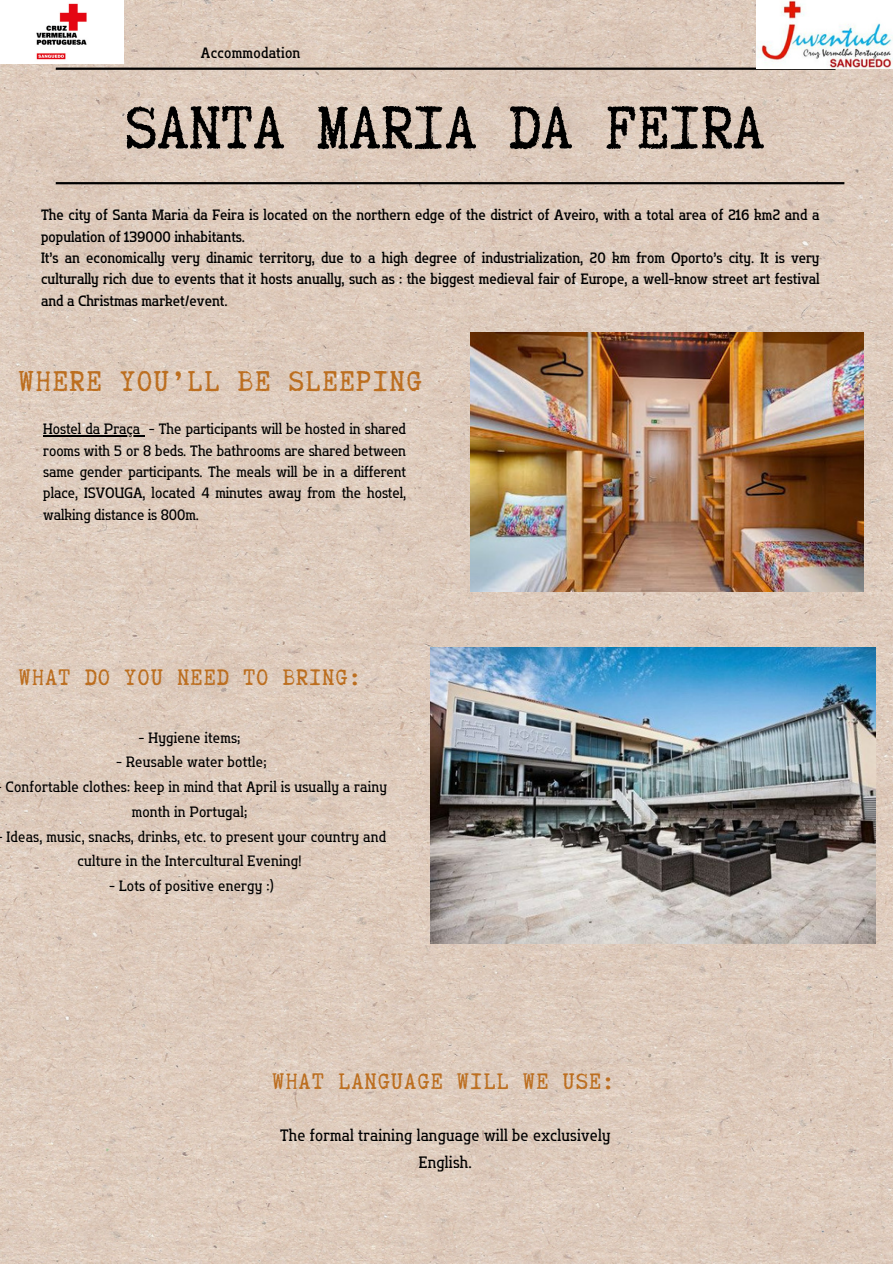
<style>
.page{position:relative;width:893px;height:1264px;background:#fff}
.page>*{position:absolute;margin:0;border:0;box-sizing:border-box;transform-origin:0 0}
.t1{font:72px "Truetypewriter Polygl OTT";color:#000}
.t2{font:34.05px "Truetypewriter Polygl OTT";letter-spacing:.05em;color:#bc6e1f}
.t3{font:26.7px "Truetypewriter Polygl OTT";letter-spacing:.05em;color:#bc6e1f}
.t4{font:16.5px/27px "Flatory Slab 400 Semi Cond";letter-spacing:.015em;color:#000;text-align:center}
.t5{font:15px/21.3px "Flatory Slab 400 Semi Cond";letter-spacing:.015em;color:#000}
.t6{font:15px/21.3px "Flatory Slab 500 Semi Cond";color:#000}
</style>
<div class="page">
<img style="left:0;top:0;width:892px;height:1263px">
<hr style="left:56px;top:182px;width:788px;height:2px;background:#000">
<hr style="left:56px;top:68px;width:779px;height:2px;background:#000">
<img style="left:430px;top:647px;width:444px;height:296px">
<img style="left:470px;top:333px;width:393px;height:258px">
<img style="left:756px;top:0;width:136px;height:69px">
<img style="left:0;top:0;width:124px;height:63px">
<hr style="left:43px;top:435px;width:97px;height:1px;background:#000">
<p class="t6" style="left:201px;top:42px;width:101px">Accommodation</p>
<p class="t1" style="left:125px;top:90px;width:641px">SANTA MARIA DA FEIRA</p>
<p class="t6" style="left:41px;top:204px;width:779px">The city of Santa Maria da Feira is located on the northern edge of the district of Aveiro, with a total area of 216 km2 and a population of 139000 inhabitants.</p>
<p class="t6" style="left:41px;top:247px;width:779px;text-align:justify">It’s an economically very dinamic territory, due to a high degree of industrialization, 20 km from Oporto’s city. It is very culturally rich due to events that it hosts anually, such as : the biggest medieval fair of Europe, a well-know street art festival and a Christmas market/event.</p>
<p class="t2" style="left:19px;top:363px;width:404px">WHERE YOU’LL BE SLEEPING</p>
<p class="t5" style="left:43px;top:418px;width:364px;text-align:justify">Hostel da Praça - The participants will be hosted in shared rooms with 5 or 8 beds. The bathrooms are shared between same gender participants. The meals will be in a different place, ISVOUGA, located 4 minutes away from the hostel, walking distance is 800m.</p>
<p class="t3" style="left:19px;top:663px;width:343px">WHAT DO YOU NEED TO BRING:</p>
<p class="t5" style="left:139px;top:726px;width:103px">- Hygiene items;</p>
<p class="t5" style="left:116px;top:751px;width:152px">- Reusable water bottle;</p>
<p class="t5" style="left:132px;top:774px;width:257px;line-height:24.8px;text-indent:-126px">Confortable clothes: keep in mind that April is usually a rainy month in Portugal;</p>
<p class="t5" style="left:78px;top:824px;width:310px;line-height:24.8px;text-indent:-71px">Ideas, music, snacks, drinks, etc. to present your country and culture in the Intercultural Evening!</p>
<p class="t5" style="left:109px;top:875px;width:166px">- Lots of positive energy :)</p>
<p class="t3" style="left:272px;top:1067px;width:343px">WHAT LANGUAGE WILL WE USE:</p>
<p class="t4" style="left:280px;top:1121px;width:332px">The formal training language will be exclusively<br>English.</p>
</div>
